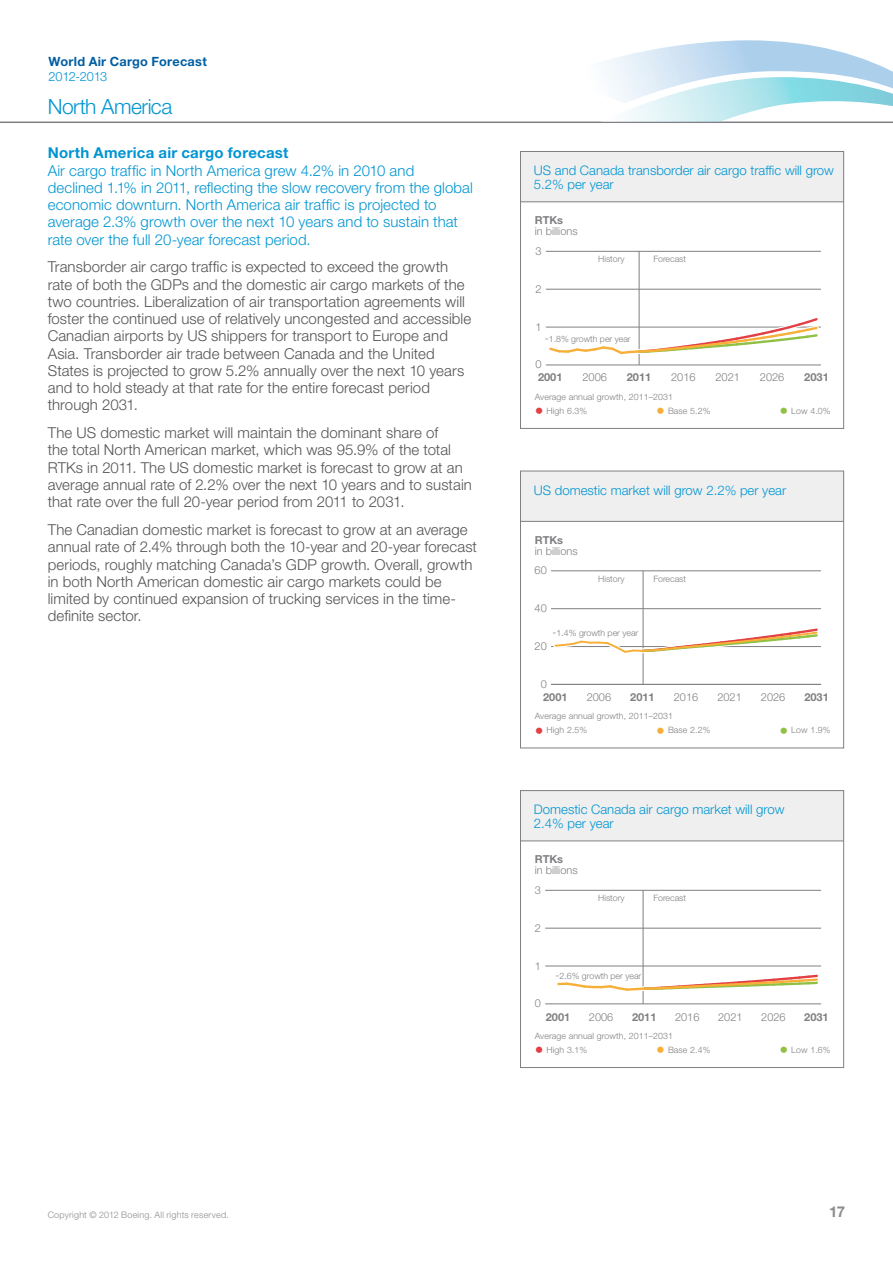
<style>
.page{position:relative;width:893px;height:1263px;background:#fff}
.page>*{position:absolute;margin:0;border:0;box-sizing:border-box;transform-origin:0 0}
.t1{font:300 21px "Helvetica Neue LT Std";letter-spacing:-.025em;color:#0095d2}
.t2{font:300 15px/17.2px "Helvetica Neue LT Std";letter-spacing:.005em;color:#545455}
.t3{font:300 15px/17.2px "Helvetica Neue LT Std";letter-spacing:.005em;color:#0095d2}
.t4{font:700 15px "Helvetica Neue LT Std";letter-spacing:.015em;color:#0095d2}
.t5{font:700 15px "Helvetica Neue LT Std";color:#8d8c8f}
.t6{font:300 13.2px/13.8px "Helvetica Neue LT Std";color:#0095d2}
.t7{font:700 12.75px "Helvetica Neue LT Std";letter-spacing:.02em;color:#005ea2}
.t8{font:300 12.75px "Helvetica Neue LT Std";letter-spacing:-.025em;color:#0095d2}
.t9{font:300 11.1px "Helvetica Neue LT Std";color:#807f82}
.t10{font:700 11.1px "Helvetica Neue LT Std";color:#807f82}
.t11{font:300 10.95px "Helvetica Neue LT Std";color:#807f82}
.t12{font:700 10.95px "Helvetica Neue LT Std";color:#807f82}
.t13{font:300 9px "Helvetica Neue LT Std";letter-spacing:.025em;color:#8d8c8f}
.t14{font:300 8.85px "Helvetica Neue LT Std";letter-spacing:.01em;color:#807f82}
.s1{font-size:10.95px}
.s2{font-size:17.55px;color:#e24045}
.s3{font-size:17.55px;color:#f7af38}
.s4{font-size:17.55px;color:#90c044}
</style>
<div class="page">
<hr style="left:0;top:122px;width:893px;height:1px;background:#807f83">
<svg style="left:552px;top:40px;width:341px;height:82px"></svg>
<hr style="left:545px;top:1003px;width:276px;height:1px;background:#807f82">
<hr style="left:545px;top:966px;width:276px;height:1px;background:#807f82">
<hr style="left:545px;top:928px;width:276px;height:1px;background:#807f82">
<hr style="left:545px;top:890px;width:276px;height:1px;background:#807f82">
<div style="left:520px;top:471px;width:324px;height:50px;background:#efefef"></div>
<hr style="left:520px;top:521px;width:324px;height:1px;background:#807f82">
<div style="left:520px;top:471px;width:324px;height:277px;border:1px solid #807f82"></div>
<div style="left:520px;top:790px;width:324px;height:51px;background:#efefef"></div>
<div style="left:520px;top:151px;width:324px;height:51px;background:#efefef"></div>
<hr style="left:520px;top:201px;width:324px;height:1px;background:#807f82">
<div style="left:520px;top:151px;width:324px;height:278px;border:1px solid #807f82"></div>
<hr style="left:520px;top:840px;width:324px;height:1px;background:#807f82">
<div style="left:520px;top:790px;width:324px;height:278px;border:1px solid #807f82"></div>
<hr style="left:546px;top:365px;width:275px;height:1px;background:#807f82">
<hr style="left:546px;top:289px;width:275px;height:1px;background:#807f82">
<hr style="left:546px;top:251px;width:275px;height:1px;background:#807f82">
<hr style="left:639px;top:251px;width:1px;height:114px;background:#807f82">
<hr style="left:643px;top:571px;width:1px;height:113px;background:#807f82">
<hr style="left:551px;top:684px;width:270px;height:1px;background:#807f82">
<hr style="left:551px;top:608px;width:270px;height:1px;background:#807f82">
<hr style="left:551px;top:570px;width:270px;height:1px;background:#807f82">
<hr style="left:643px;top:890px;width:1px;height:114px;background:#807f82">
<svg style="left:545px;top:314px;width:276px;height:45px"></svg>
<svg style="left:551px;top:625px;width:270px;height:33px"></svg>
<svg style="left:558px;top:971px;width:260px;height:24px"></svg>
<p class="t7" style="left:49px;top:53px;width:160px">World Air Cargo Forecast</p>
<p class="t8" style="left:49px;top:68px;width:60px">2012-2013</p>
<h1 class="t1" style="left:48px;top:94px;width:126px">North America</h1>
<p class="t4" style="left:48px;top:144px;width:242px">North America air cargo forecast</p>
<p class="t3" style="left:48px;top:161px;width:427px">Air cargo traffic in North America grew 4.2% in 2010 and declined 1.1% in 2011, reflecting the slow recovery from the global economic downturn. North America air traffic is projected to average 2.3% growth over the next 10 years and to sustain that rate over the full 20-year forecast period.</p>
<p class="t2" style="left:48px;top:258px;width:425px">Transborder air cargo traffic is expected to exceed the growth rate of both the GDPs and the domestic air cargo markets of the two countries. Liberalization of air transportation agreements will foster the continued use of relatively uncongested and accessible Canadian airports by US shippers for transport to Europe and Asia. Transborder air trade between Canada and the United States is projected to grow 5.2% annually over the next 10 years and to hold steady at that rate for the entire forecast period through 2031.</p>
<p class="t2" style="left:48px;top:424px;width:426px">The US domestic market will maintain the dominant share of<br>the total North American market, which was 95.9% of the total RTKs in 2011. The US domestic market is forecast to grow at an average annual rate of 2.2% over the next 10 years and to sustain that rate over the full 20-year period from 2011 to 2031.</p>
<p class="t2" style="left:48px;top:521px;width:431px">The Canadian domestic market is forecast to grow at an average annual rate of 2.4% through both the 10-year and 20-year forecast periods, roughly matching Canada’s GDP growth. Overall, growth in both North American domestic air cargo markets could be limited by continued expansion of trucking services in the time&shy;definite sector.</p>
<p class="t6" style="left:534px;top:163px;width:302px">US and Canada transborder air cargo traffic will grow<br>5.2% per year</p>
<p class="t12" style="left:535px;top:213px;width:30px">RTKs</p>
<p class="t11" style="left:535px;top:224px;width:44px">in billions</p>
<p class="t9" style="left:535px;top:244px;width:8px">3</p>
<p class="t9" style="left:535px;top:282px;width:8px">2</p>
<p class="t9" style="left:535px;top:320px;width:8px">1</p>
<p class="t14" style="left:598px;top:254px;width:28px">History</p>
<p class="t14" style="left:545px;top:333px;width:87px"><span class="s1">-</span>1.8% growth per year</p>
<p class="t9" style="left:535px;top:358px;width:8px">0</p>
<p class="t14" style="left:653px;top:254px;width:34px">Forecast</p>
<p class="t10" style="left:538px;top:371px;width:26px">2001</p>
<p class="t9" style="left:582px;top:371px;width:26px">2006</p>
<p class="t10" style="left:627px;top:371px;width:26px">2011</p>
<p class="t9" style="left:671px;top:371px;width:26px">2016</p>
<p class="t9" style="left:715px;top:371px;width:26px">2021</p>
<p class="t9" style="left:760px;top:371px;width:26px">2026</p>
<p class="t10" style="left:804px;top:371px;width:26px">2031</p>
<p class="t14" style="left:535px;top:391px;width:140px">Average annual growth, 2011–2031</p>
<p class="t14" style="left:535px;top:405px;width:54px"><span class="s2">•</span> High 6.3%</p>
<p class="t14" style="left:656px;top:405px;width:56px"><span class="s3">•</span> Base 5.2%</p>
<p class="t14" style="left:779px;top:405px;width:53px"><span class="s4">•</span> Low 4.0%</p>
<p class="t6" style="left:534px;top:483px;width:254px">US domestic market will grow 2.2% per year</p>
<p class="t12" style="left:535px;top:533px;width:30px">RTKs</p>
<p class="t11" style="left:535px;top:544px;width:44px">in billions</p>
<p class="t11" style="left:535px;top:564px;width:14px">60</p>
<p class="t11" style="left:535px;top:602px;width:14px">40</p>
<p class="t14" style="left:598px;top:573px;width:28px">History</p>
<p class="t14" style="left:552px;top:627px;width:87px"><span class="s1">-</span>1.4% growth per year</p>
<p class="t11" style="left:535px;top:639px;width:14px">20</p>
<p class="t11" style="left:541px;top:677px;width:8px">0</p>
<p class="t14" style="left:653px;top:573px;width:34px">Forecast</p>
<p class="t12" style="left:543px;top:690px;width:26px">2001</p>
<p class="t11" style="left:587px;top:690px;width:26px">2006</p>
<p class="t12" style="left:630px;top:690px;width:26px">2011</p>
<p class="t11" style="left:674px;top:690px;width:26px">2016</p>
<p class="t11" style="left:717px;top:690px;width:26px">2021</p>
<p class="t11" style="left:761px;top:690px;width:26px">2026</p>
<p class="t12" style="left:804px;top:690px;width:26px">2031</p>
<p class="t14" style="left:535px;top:710px;width:140px">Average annual growth, 2011–2031</p>
<p class="t14" style="left:535px;top:725px;width:54px"><span class="s2">•</span> High 2.5%</p>
<p class="t14" style="left:656px;top:725px;width:56px"><span class="s3">•</span> Base 2.2%</p>
<p class="t14" style="left:779px;top:725px;width:53px"><span class="s4">•</span> Low 1.9%</p>
<p class="t6" style="left:534px;top:802px;width:252px">Domestic Canada air cargo market will grow<br>2.4% per year</p>
<p class="t12" style="left:535px;top:852px;width:30px">RTKs</p>
<p class="t11" style="left:535px;top:863px;width:44px">in billions</p>
<p class="t11" style="left:535px;top:883px;width:8px">3</p>
<p class="t11" style="left:535px;top:921px;width:8px">2</p>
<p class="t11" style="left:535px;top:959px;width:8px">1</p>
<p class="t14" style="left:598px;top:893px;width:28px">History</p>
<p class="t11" style="left:535px;top:997px;width:8px">0</p>
<p class="t14" style="left:555px;top:971px;width:87px"><span class="s1">-</span>2.6% growth per year</p>
<p class="t14" style="left:653px;top:893px;width:34px">Forecast</p>
<p class="t12" style="left:546px;top:1010px;width:26px">2001</p>
<p class="t11" style="left:589px;top:1010px;width:26px">2006</p>
<p class="t12" style="left:632px;top:1010px;width:26px">2011</p>
<p class="t11" style="left:675px;top:1010px;width:26px">2016</p>
<p class="t11" style="left:718px;top:1010px;width:26px">2021</p>
<p class="t11" style="left:761px;top:1010px;width:26px">2026</p>
<p class="t12" style="left:804px;top:1010px;width:26px">2031</p>
<p class="t14" style="left:535px;top:1030px;width:140px">Average annual growth, 2011–2031</p>
<p class="t14" style="left:535px;top:1044px;width:54px"><span class="s2">•</span> High 3.1%</p>
<p class="t14" style="left:656px;top:1044px;width:56px"><span class="s3">•</span> Base 2.4%</p>
<p class="t14" style="left:779px;top:1044px;width:53px"><span class="s4">•</span> Low 1.6%</p>
<p class="t13" style="left:48px;top:1209px;width:183px">Copyright © 2012 Boeing. All rights reserved.</p>
<p class="t5" style="left:829px;top:1202px;width:17px">17</p>
</div>
